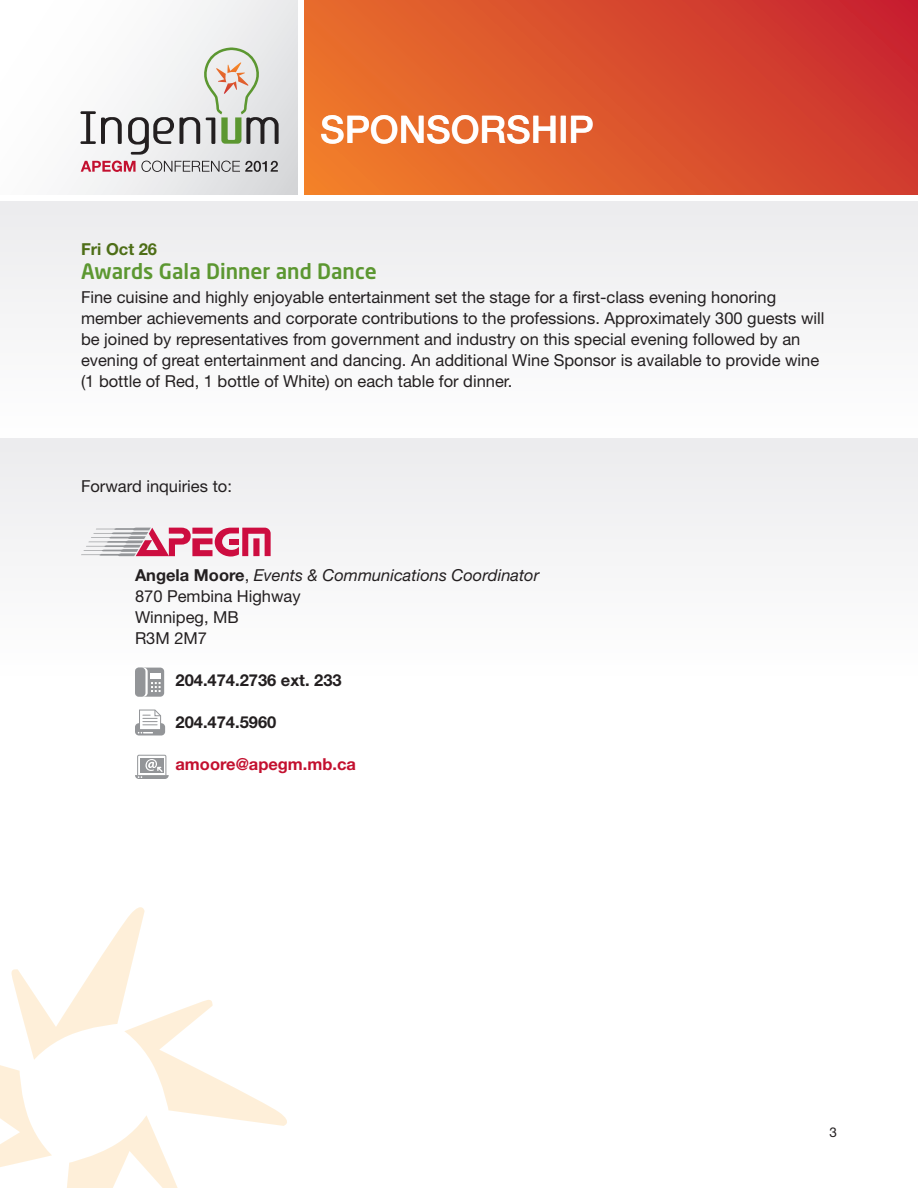
<style>
.page{position:relative;width:918px;height:1188px;background:#fff}
.page>*{position:absolute;margin:0;border:0;box-sizing:border-box;transform-origin:0 0}
.t1{font:500 38.1px "Helvetica Neue LT Std";letter-spacing:-.005em;color:#fff}
.t2{font:500 21px "Neo Sans";color:#5c9731}
.t3{font:16.5px/21px "Helvetica Neue LT Std";color:#231f20}
.t4{font:700 16.5px "Helvetica Neue LT Std";color:#231f20}
.t5{font:700 16.5px "Helvetica Neue LT Std";color:#c3102f}
.t6{font:700 16.5px "Helvetica Neue LT Std";color:#4e6e17}
.t7{font:13.5px "Helvetica Neue LT Std";color:#231f20}
.s1{font-weight:700}
.s2{font-style:italic}
</style>
<div class="page">
<div style="left:0;top:0;width:298px;height:194px;background:linear-gradient(to right,#fff,#e2e3e5)"></div>
<div style="left:304px;top:0;width:614px;height:194px;background:linear-gradient(to right,#ed782b,#cb2e30)"></div>
<svg style="left:80px;top:111px;width:42px;height:33px"></svg>
<svg style="left:81px;top:161px;width:197px;height:11px;background:#bca2a8"></svg>
<svg style="left:128px;top:48px;width:151px;height:107px"></svg>
<svg style="left:0;top:907px;width:287px;height:281px"></svg>
<div style="left:0;top:201px;width:918px;height:237px;background:#f5f5f6"></div>
<div style="left:0;top:438px;width:918px;height:238px;background:#f5f5f6"></div>
<svg style="left:81px;top:528px;width:190px;height:29px"></svg>
<div style="left:135px;top:668px;width:29px;height:29px;background:#939598;border-radius:4px"></div>
<svg style="left:135px;top:668px;width:13px;height:29px"></svg>
<div style="left:135px;top:668px;width:10px;height:29px;background:#939598;border-radius:4px"></div>
<div style="left:150px;top:673px;width:11px;height:5px;background:#fff"></div>
<svg style="left:151px;top:682px;width:10px;height:10px"></svg>
<div style="left:135px;top:723px;width:30px;height:12px;background:#939598;border-radius:4px"></div>
<svg style="left:138px;top:710px;width:24px;height:24px"></svg>
<svg style="left:135px;top:755px;width:34px;height:24px"></svg>
<h1 class="t1" style="left:320px;top:107px;width:275px">SPONSORSHIP</h1>
<p class="t6" style="left:81px;top:239px;width:78px">Fri Oct 26</p>
<p class="t2" style="left:81px;top:263px;width:297px">Awards Gala Dinner and Dance</p>
<p class="t3" style="left:81px;top:286px;width:745px">Fine cuisine and highly enjoyable entertainment set the stage for a first-class evening honoring member achievements and corporate contributions to the professions. Approximately 300 guests will be joined by representatives from government and industry on this special evening followed by an evening of great entertainment and dancing. An additional Wine Sponsor is available to provide wine (1 bottle of Red, 1 bottle of White) on each table for dinner.</p>
<p class="t3" style="left:81px;top:475px;width:152px">Forward inquiries to:</p>
<p class="t3" style="left:135px;top:564px;width:406px"><span class="s1">Angela Moore</span>, <span class="s2">Events &amp; Communications Coordinator<br></span>870 Pembina Highway<br>Winnipeg, MB<br>R3M 2M7</p>
<p class="t4" style="left:175px;top:670px;width:168px">204.474.2736 ext. 233</p>
<p class="t4" style="left:176px;top:712px;width:102px">204.474.5960</p>
<p class="t5" style="left:176px;top:754px;width:182px">amoore@apegm.mb.ca</p>
<p class="t7" style="left:829px;top:1124px;width:9px">3</p>
</div>
